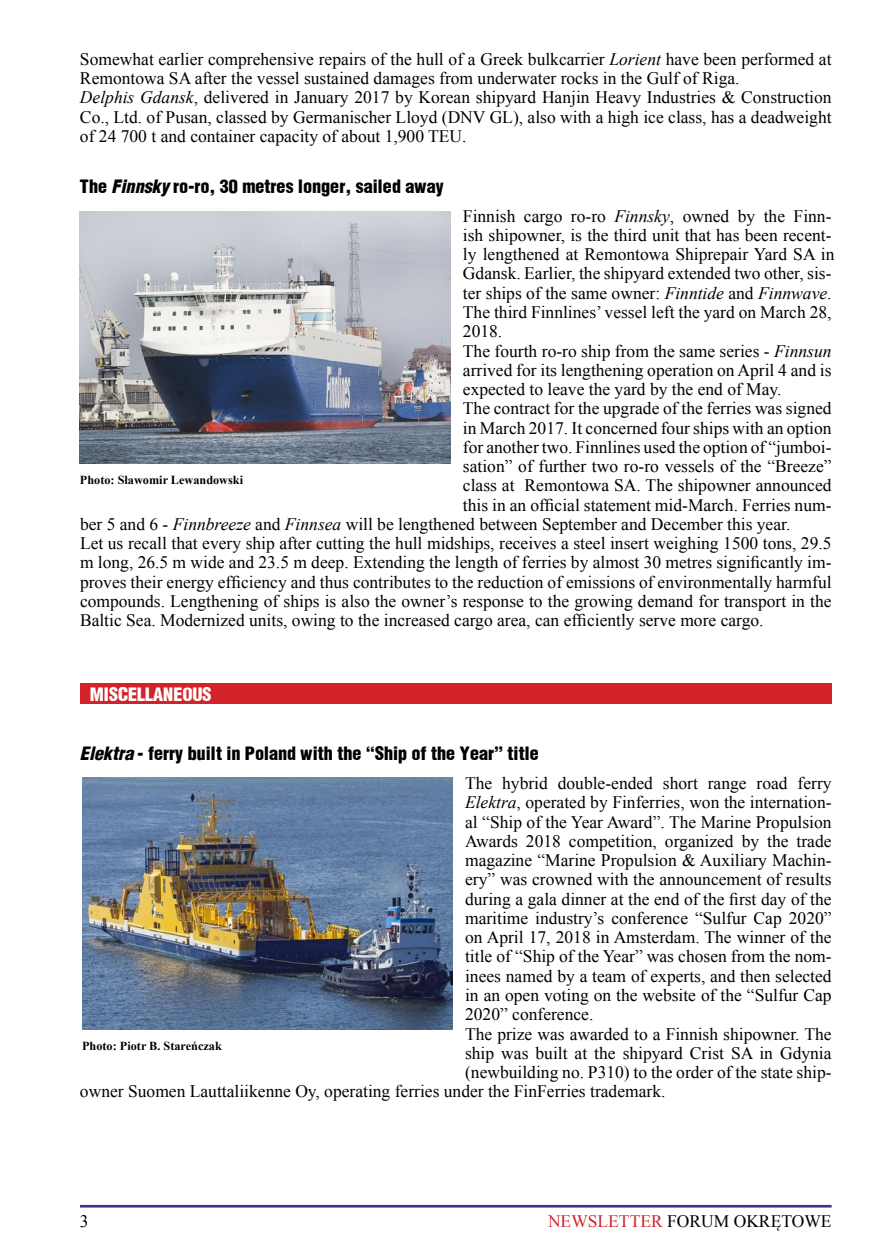
<style>
.page{position:relative;width:893px;height:1241px;background:#fff}
.page>*{position:absolute;margin:0;border:0;box-sizing:border-box;transform-origin:0 0}
.t1{font:18.38px "Switz Cond Blackpl";color:#000}
.t2{font:18.38px "Switz Cond Blackpl";color:#fff}
.t3{font:17.5px/19.2px "Times New Roman";color:#000}
.t4{font:700 12.25px "Times New Roman";color:#000}
.s1{font-style:italic}
.s2{color:#d2232a}
</style>
<div class="page">
<hr style="left:80px;top:1204px;width:752px;height:3px;background:#383590">
<img style="left:80px;top:211px;width:371px;height:252px">
<div style="left:80px;top:683px;width:752px;height:20px;background:#d2232a"></div>
<img style="left:82px;top:777px;width:371px;height:252px">
<p class="t3" style="left:80px;top:49px;width:753px">Somewhat earlier comprehensive repairs of the hull of a Greek bulkcarrier <span class="s1">Lorient</span> have been performed at Remontowa SA after the vessel sustained damages from underwater rocks in the Gulf of Riga.<br><span class="s1">Delphis Gdansk</span>, delivered in January 2017 by Korean shipyard Hanjin Heavy Industries &amp; Construction Co., Ltd. of Pusan, classed by Germanischer Lloyd (DNV GL), also with a high ice class, has a deadweight of 24 700 t and container capacity of about 1,900 TEU.</p>
<p class="t1" style="left:80px;top:174px;width:365px">The <span class="s1">Finnsky</span> ro-ro, 30 metres longer, sailed away</p>
<p class="t3" style="left:463px;top:206px;width:370px">Finnish cargo ro-ro <span class="s1">Finnsky</span>, owned by the Finn-</p>
<p class="t3" style="left:463px;top:225px;width:370px">ish shipowner, is the third unit that has been recent-</p>
<p class="t3" style="left:463px;top:244px;width:373px">ly lengthened at Remontowa Shiprepair Yard SA in</p>
<p class="t3" style="left:463px;top:264px;width:370px">Gdansk. Earlier, the shipyard extended two other, sis-</p>
<p class="t3" style="left:463px;top:283px;width:370px">ter ships of the same owner: <span class="s1">Finntide</span> and <span class="s1">Finnwave</span>.</p>
<p class="t3" style="left:463px;top:302px;width:370px">The third Finnlines’ vessel left the yard on March 28,</p>
<p class="t3" style="left:463px;top:321px;width:41px">2018.</p>
<p class="t3" style="left:463px;top:341px;width:370px">The fourth ro-ro ship from the same series - <span class="s1">Finnsun</span></p>
<p class="t3" style="left:463px;top:360px;width:370px">arrived for its lengthening operation on April 4 and is</p>
<p class="t3" style="left:463px;top:379px;width:320px">expected to leave the yard by the end of May.</p>
<p class="t3" style="left:463px;top:398px;width:370px">The contract for the upgrade of the ferries was signed</p>
<p class="t3" style="left:463px;top:418px;width:370px">in March 2017. It concerned four ships with an option</p>
<p class="t3" style="left:463px;top:437px;width:370px">for another two. Finnlines used the option of “jumboi-</p>
<p class="t3" style="left:463px;top:456px;width:370px">sation” of further two ro-ro vessels of the “Breeze”</p>
<p class="t3" style="left:463px;top:475px;width:370px">class at Remontowa SA. The shipowner announced</p>
<p class="t3" style="left:463px;top:495px;width:370px">this in an official statement mid-March. Ferries num-</p>
<p class="t3" style="left:80px;top:514px;width:712px">ber 5 and 6 - <span class="s1">Finnbreeze</span> and <span class="s1">Finnsea</span> will be lengthened between September and December this year.</p>
<p class="t3" style="left:80px;top:533px;width:753px">Let us recall that every ship after cutting the hull midships, receives a steel insert weighing 1500 tons, 29.5</p>
<p class="t3" style="left:80px;top:552px;width:753px">m long, 26.5 m wide and 23.5 m deep. Extending the length of ferries by almost 30 metres significantly im-</p>
<p class="t3" style="left:80px;top:572px;width:753px">proves their energy efficiency and thus contributes to the reduction of emissions of environmentally harmful</p>
<p class="t3" style="left:80px;top:591px;width:753px">compounds. Lengthening of ships is also the owner’s response to the growing demand for transport in the</p>
<p class="t3" style="left:80px;top:610px;width:685px">Baltic Sea. Modernized units, owing to the increased cargo area, can efficiently serve more cargo.</p>
<p class="t4" style="left:80px;top:471px;width:165px">Photo: Sławomir Lewandowski</p>
<p class="t2" style="left:90px;top:681px;width:123px">MISCELLANEOUS</p>
<p class="t1" style="left:80px;top:741px;width:460px"><span class="s1">Elektra</span> - ferry built in Poland with the “Ship of the Year” title</p>
<p class="t3" style="left:465px;top:773px;width:368px">The hybrid double-ended short range road ferry</p>
<p class="t3" style="left:465px;top:792px;width:368px"><span class="s1">Elektra</span>, operated by Finferries, won the internation-</p>
<p class="t3" style="left:465px;top:811px;width:368px">al “Ship of the Year Award”. The Marine Propulsion</p>
<p class="t3" style="left:465px;top:831px;width:368px">Awards 2018 competition, organized by the trade</p>
<p class="t3" style="left:465px;top:850px;width:368px">magazine “Marine Propulsion &amp; Auxiliary Machin-</p>
<p class="t3" style="left:465px;top:869px;width:368px">ery” was crowned with the announcement of results</p>
<p class="t3" style="left:465px;top:888px;width:368px">during a gala dinner at the end of the first day of the</p>
<p class="t3" style="left:465px;top:908px;width:368px">maritime industry’s conference “Sulfur Cap 2020”</p>
<p class="t3" style="left:465px;top:927px;width:368px">on April 17, 2018 in Amsterdam. The winner of the</p>
<p class="t3" style="left:465px;top:946px;width:368px">title of “Ship of the Year” was chosen from the nom-</p>
<p class="t3" style="left:465px;top:965px;width:368px">inees named by a team of experts, and then selected</p>
<p class="t3" style="left:465px;top:985px;width:368px">in an open voting on the website of the “Sulfur Cap</p>
<p class="t3" style="left:465px;top:1004px;width:130px">2020” conference.</p>
<p class="t3" style="left:465px;top:1023px;width:368px">The prize was awarded to a Finnish shipowner. The</p>
<p class="t3" style="left:465px;top:1042px;width:368px">ship was built at the shipyard Crist SA in Gdynia</p>
<p class="t3" style="left:465px;top:1062px;width:368px">(newbuilding no. P310) to the order of the state ship-</p>
<p class="t3" style="left:80px;top:1081px;width:587px">owner Suomen Lauttaliikenne Oy, operating ferries under the FinFerries trademark.</p>
<p class="t4" style="left:82px;top:1037px;width:141px">Photo: Piotr B. Stareńczak</p>
<p class="t3" style="left:80px;top:1210px;width:10px">3</p>
<p class="t3" style="left:548px;top:1210px;width:285px"><span class="s2">NEWSLETTER</span> FORUM OKRĘTOWE</p>
</div>
